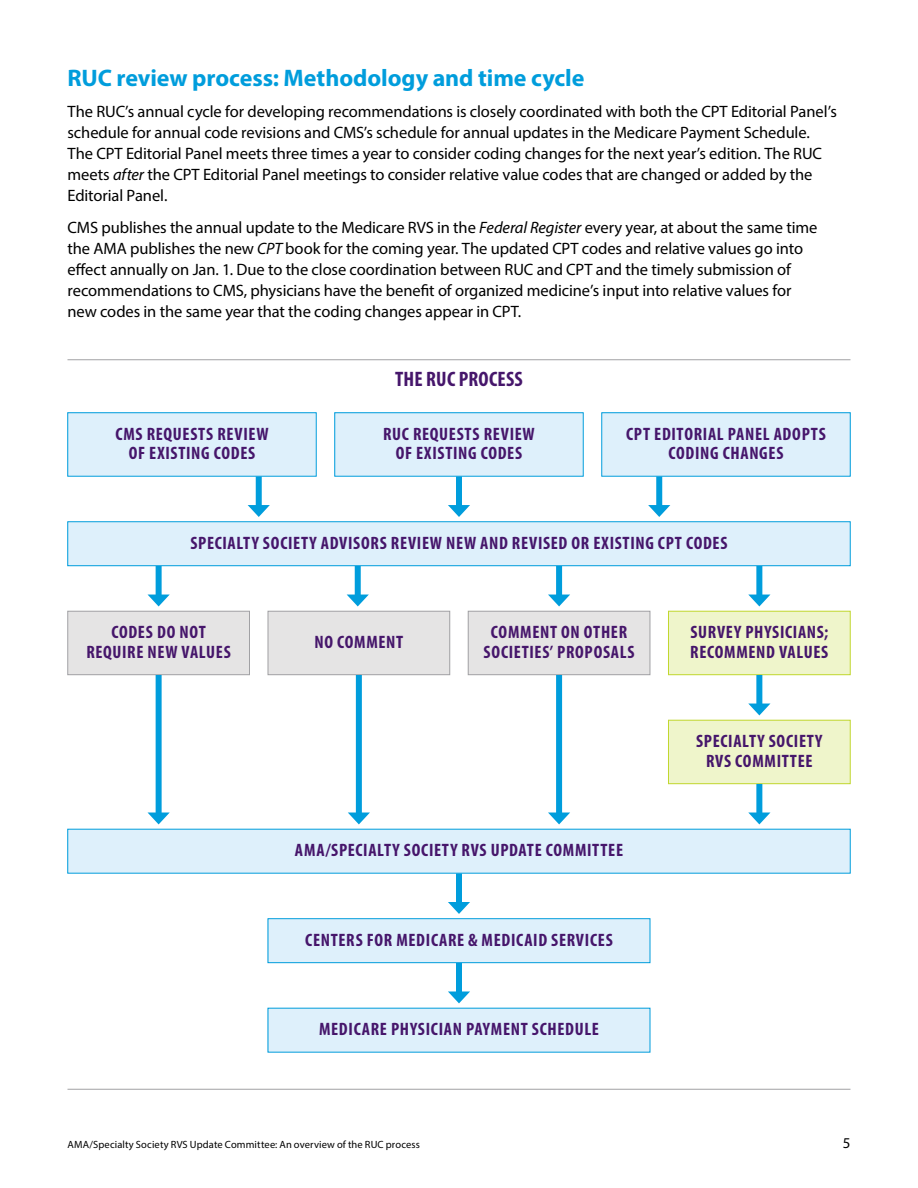
<style>
.page{position:relative;width:918px;height:1188px;background:#fff}
.page>*{position:absolute;margin:0;border:0;box-sizing:border-box;transform-origin:0 0}
.t1{font:700 24px "Myriad Pro";letter-spacing:-.005em;color:#009ddc}
.t2{font:700 condensed 21px "Myriad Pro";letter-spacing:.01em;color:#46166b}
.t3{font:700 condensed 18px/19.5px "Myriad Pro";letter-spacing:.04em;color:#46166b;text-align:center}
.t4{font:16.5px/21px "Myriad Pro";letter-spacing:-.005em;color:#000}
.t5{font:15px "Myriad Pro";color:#000}
.t6{font:10.5px "Myriad Pro";letter-spacing:.01em;color:#000}
.s1{font-style:italic}
</style>
<div class="page">
<div style="left:68px;top:413px;width:248px;height:63px;background:#def0fb"></div>
<div style="left:68px;top:412px;width:248px;height:64px;border:1px solid #009ddc"></div>
<div style="left:68px;top:522px;width:782px;height:44px;background:#def0fb"></div>
<div style="left:68px;top:521px;width:782px;height:45px;border:1px solid #009ddc"></div>
<div style="left:268px;top:919px;width:382px;height:44px;background:#def0fb"></div>
<div style="left:268px;top:918px;width:382px;height:45px;border:1px solid #009ddc"></div>
<div style="left:268px;top:1008px;width:382px;height:44px;background:#def0fb"></div>
<div style="left:602px;top:413px;width:248px;height:63px;background:#def0fb"></div>
<div style="left:602px;top:412px;width:249px;height:64px;border:1px solid #009ddc"></div>
<div style="left:335px;top:413px;width:248px;height:63px;background:#def0fb"></div>
<div style="left:334px;top:412px;width:249px;height:64px;border:1px solid #009ddc"></div>
<div style="left:68px;top:611px;width:182px;height:64px;background:#e5e4e4"></div>
<div style="left:68px;top:611px;width:182px;height:64px;border:1px solid #a1a1a4"></div>
<div style="left:68px;top:829px;width:782px;height:44px;background:#def0fb"></div>
<div style="left:268px;top:611px;width:182px;height:64px;background:#e5e4e4"></div>
<div style="left:268px;top:611px;width:182px;height:64px;border:1px solid #a1a1a4"></div>
<div style="left:468px;top:611px;width:182px;height:64px;background:#e5e4e4"></div>
<div style="left:468px;top:611px;width:182px;height:64px;border:1px solid #a1a1a4"></div>
<div style="left:668px;top:611px;width:182px;height:64px;background:#eff5cb"></div>
<div style="left:668px;top:611px;width:183px;height:64px;border:1px solid #c1d72f"></div>
<div style="left:668px;top:720px;width:182px;height:64px;background:#eff5cb"></div>
<div style="left:668px;top:720px;width:183px;height:64px;border:1px solid #c1d72f"></div>
<div style="left:656px;top:476px;width:6px;height:33px;background:#009ddc"></div>
<svg style="left:648px;top:505px;width:22px;height:12px"></svg>
<div style="left:456px;top:476px;width:6px;height:33px;background:#009ddc"></div>
<svg style="left:448px;top:505px;width:22px;height:12px"></svg>
<div style="left:556px;top:566px;width:6px;height:33px;background:#009ddc"></div>
<svg style="left:548px;top:595px;width:22px;height:11px"></svg>
<div style="left:756px;top:566px;width:6px;height:33px;background:#009ddc"></div>
<svg style="left:748px;top:595px;width:22px;height:11px"></svg>
<div style="left:756px;top:675px;width:6px;height:33px;background:#009ddc"></div>
<svg style="left:749px;top:704px;width:21px;height:11px"></svg>
<div style="left:756px;top:784px;width:6px;height:33px;background:#009ddc"></div>
<svg style="left:749px;top:813px;width:21px;height:11px"></svg>
<div style="left:355px;top:566px;width:6px;height:33px;background:#009ddc"></div>
<svg style="left:347px;top:595px;width:22px;height:11px"></svg>
<div style="left:456px;top:873px;width:6px;height:33px;background:#009ddc"></div>
<svg style="left:448px;top:902px;width:22px;height:12px"></svg>
<div style="left:456px;top:963px;width:6px;height:33px;background:#009ddc"></div>
<svg style="left:448px;top:991px;width:22px;height:12px"></svg>
<div style="left:156px;top:566px;width:6px;height:33px;background:#009ddc"></div>
<svg style="left:148px;top:595px;width:22px;height:11px"></svg>
<div style="left:156px;top:675px;width:6px;height:142px;background:#009ddc"></div>
<svg style="left:148px;top:813px;width:21px;height:11px"></svg>
<div style="left:356px;top:675px;width:6px;height:142px;background:#009ddc"></div>
<svg style="left:348px;top:813px;width:22px;height:11px"></svg>
<div style="left:556px;top:675px;width:6px;height:142px;background:#009ddc"></div>
<svg style="left:548px;top:813px;width:22px;height:11px"></svg>
<div style="left:256px;top:476px;width:6px;height:33px;background:#009ddc"></div>
<svg style="left:248px;top:505px;width:22px;height:12px"></svg>
<hr style="left:68px;top:359px;width:782px;height:1px;background:#a1a1a4">
<hr style="left:68px;top:1089px;width:782px;height:1px;background:#a1a1a4">
<h1 class="t1" style="left:68px;top:62px;width:519px">RUC review process: Methodology and time cycle</h1>
<p class="t4" style="left:68px;top:101px;width:771px">The RUC’s annual cycle for developing recommendations is closely coordinated with both the CPT Editorial Panel’s schedule for annual code revisions and CMS’s schedule for annual updates in the Medicare Payment Schedule.<br>The CPT Editorial Panel meets three times a year to consider coding changes for the next year’s edition. The RUC meets <span class="s1">after</span> the CPT Editorial Panel meetings to consider relative value codes that are changed or added by the Editorial Panel.</p>
<p class="t4" style="left:68px;top:216px;width:751px">CMS publishes the annual update to the Medicare RVS in the <span class="s1">Federal Register</span> every year, at about the same time the AMA publishes the new <span class="s1">CPT</span> book for the coming year. The updated CPT codes and relative values go into effect annually on Jan. 1. Due to the close coordination between RUC and CPT and the timely submission of recommendations to CMS, physicians have the benefit of organized medicine’s input into relative values for new codes in the same year that the coding changes appear in CPT.</p>
<p class="t3" style="left:115px;top:424px;width:155px">CMS REQUESTS REVIEW<br>OF EXISTING CODES</p>
<p class="t2" style="left:395px;top:365px;width:129px">THE RUC PROCESS</p>
<p class="t3" style="left:383px;top:424px;width:153px">RUC REQUESTS REVIEW<br>OF EXISTING CODES</p>
<p class="t3" style="left:626px;top:424px;width:201px">CPT EDITORIAL PANEL ADOPTS<br>CODING CHANGES</p>
<p class="t3" style="left:190px;top:533px;width:539px">SPECIALTY SOCIETY ADVISORS REVIEW NEW AND REVISED OR EXISTING CPT CODES</p>
<p class="t3" style="left:86px;top:622px;width:146px">CODES DO NOT<br>REQUIRE NEW VALUES</p>
<p class="t3" style="left:314px;top:632px;width:90px">NO COMMENT</p>
<p class="t3" style="left:484px;top:622px;width:152px">COMMENT ON OTHER<br>SOCIETIES’ PROPOSALS</p>
<p class="t3" style="left:690px;top:622px;width:140px;text-align:left">SURVEY PHYSICIANS;<br>RECOMMEND VALUES</p>
<p class="t3" style="left:295px;top:840px;width:330px">AMA/SPECIALTY SOCIETY RVS UPDATE COMMITTEE</p>
<p class="t3" style="left:305px;top:930px;width:309px">CENTERS FOR MEDICARE &amp; MEDICAID SERVICES</p>
<p class="t3" style="left:319px;top:1019px;width:281px">MEDICARE PHYSICIAN PAYMENT SCHEDULE</p>
<p class="t3" style="left:696px;top:731px;width:128px">SPECIALTY SOCIETY<br>RVS COMMITTEE</p>
<p class="t6" style="left:68px;top:1138px;width:354px">AMA/Specialty Society RVS Update Committee: An overview of the RUC process</p>
<p class="t5" style="left:843px;top:1133px;width:9px">5</p>
</div>
